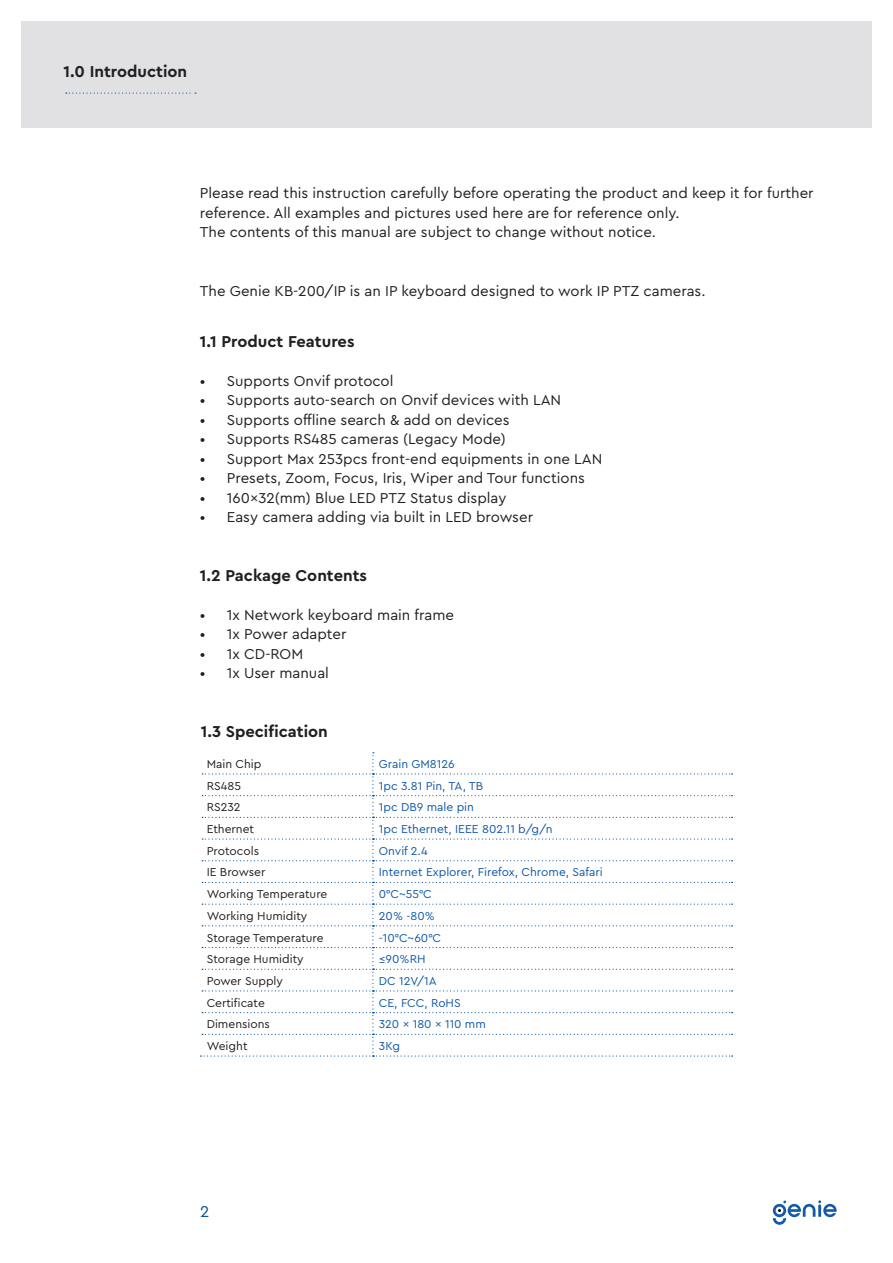
<style>
.page{position:relative;width:893px;height:1263px;background:#fff}
.page>*{position:absolute;margin:0;border:0;box-sizing:border-box;transform-origin:0 0}
.Sub_Section_Title{font:700 16.5px "Cera Pro";color:#231f20}
.Section_Title{font:700 16.5px "Cera Pro";color:#231f20}
.t1{font:16.5px "Cera Pro";color:#09559e}
.t2{font:15px/19.5px "Cera Pro";color:#231f20}
.t3{font:12px "Cera Pro";color:#1059a9}
.t4{font:12px "Cera Pro";color:#231f20}
</style>
<div class="page">
<div style="left:21px;top:21px;width:851px;height:107px;background:#e1e1e4"></div>
<svg style="left:773px;top:1200px;width:64px;height:25px"></svg>
<svg style="left:66px;top:93px;width:130px;height:1px"></svg>
<svg style="left:200px;top:752px;width:532px;height:304px"></svg>
<p class="Section_Title" style="left:64px;top:60px;width:125px">1.0 Introduction</p>
<p class="t2" style="left:200px;top:183px;width:615px">Please read this instruction carefully before operating the product and keep it for further reference. All examples and pictures used here are for reference only.</p>
<p class="t2" style="left:200px;top:222px;width:458px">The contents of this manual are subject to change without notice.</p>
<p class="t2" style="left:200px;top:280px;width:507px">The Genie KB-200/IP is an IP keyboard designed to work IP PTZ cameras.</p>
<p class="Sub_Section_Title" style="left:200px;top:330px;width:156px">1.1 Product Features</p>
<p class="t2" style="left:200px;top:370px;width:195px">• Supports Onvif protocol</p>
<p class="t2" style="left:200px;top:390px;width:363px">• Supports auto-search on Onvif devices with LAN</p>
<p class="t2" style="left:200px;top:409px;width:311px">• Supports offline search &amp; add on devices</p>
<p class="t2" style="left:200px;top:429px;width:308px">• Supports RS485 cameras (Legacy Mode)</p>
<p class="t2" style="left:200px;top:448px;width:404px">• Support Max 253pcs front-end equipments in one LAN</p>
<p class="t2" style="left:200px;top:468px;width:387px">• Presets, Zoom, Focus, Iris, Wiper and Tour functions</p>
<p class="t2" style="left:200px;top:487px;width:308px">• 160x32(mm) Blue LED PTZ Status display</p>
<p class="t2" style="left:200px;top:507px;width:335px">• Easy camera adding via built in LED browser</p>
<p class="Sub_Section_Title" style="left:200px;top:564px;width:169px">1.2 Package Contents</p>
<p class="t2" style="left:200px;top:604px;width:256px">• 1x Network keyboard main frame</p>
<p class="t2" style="left:200px;top:624px;width:148px">• 1x Power adapter</p>
<p class="t2" style="left:200px;top:643px;width:105px">• 1x CD-ROM</p>
<p class="t2" style="left:200px;top:663px;width:131px">• 1x User manual</p>
<p class="Sub_Section_Title" style="left:201px;top:720px;width:128px">1.3 Specification</p>
<p class="t4" style="left:207px;top:756px;width:56px">Main Chip</p>
<p class="t3" style="left:379px;top:756px;width:77px">Grain GM8126</p>
<p class="t4" style="left:207px;top:778px;width:36px">RS485</p>
<p class="t3" style="left:379px;top:778px;width:106px">1pc 3.81 Pin, TA, TB</p>
<p class="t4" style="left:207px;top:799px;width:35px">RS232</p>
<p class="t3" style="left:379px;top:799px;width:97px">1pc DB9 male pin</p>
<p class="t4" style="left:207px;top:821px;width:49px">Ethernet</p>
<p class="t3" style="left:379px;top:821px;width:175px">1pc Ethernet, IEEE 802.11 b/g/n</p>
<p class="t4" style="left:207px;top:843px;width:54px">Protocols</p>
<p class="t3" style="left:379px;top:843px;width:50px">Onvif 2.4</p>
<p class="t4" style="left:207px;top:864px;width:60px">IE Browser</p>
<p class="t3" style="left:379px;top:864px;width:225px">Internet Explorer, Firefox, Chrome, Safari</p>
<p class="t4" style="left:207px;top:886px;width:122px">Working Temperature</p>
<p class="t3" style="left:379px;top:886px;width:54px">0°C~55°C</p>
<p class="t4" style="left:207px;top:908px;width:102px">Working Humidity</p>
<p class="t3" style="left:379px;top:908px;width:58px">20% -80%</p>
<p class="t4" style="left:207px;top:929px;width:118px">Storage Temperature</p>
<p class="t3" style="left:379px;top:929px;width:64px">-10°C~60°C</p>
<p class="t4" style="left:207px;top:951px;width:98px">Storage Humidity</p>
<p class="t3" style="left:379px;top:951px;width:48px">≤90%RH</p>
<p class="t4" style="left:207px;top:973px;width:78px">Power Supply</p>
<p class="t3" style="left:379px;top:973px;width:59px">DC 12V/1A</p>
<p class="t4" style="left:207px;top:995px;width:60px">Certificate</p>
<p class="t3" style="left:379px;top:995px;width:83px">CE, FCC, RoHS</p>
<p class="t4" style="left:207px;top:1016px;width:65px">Dimensions</p>
<p class="t3" style="left:379px;top:1016px;width:108px">320 x 180 x 110 mm</p>
<p class="t4" style="left:207px;top:1038px;width:42px">Weight</p>
<p class="t3" style="left:379px;top:1038px;width:23px">3Kg</p>
<p class="t1" style="left:200px;top:1200px;width:11px">2</p>
</div>
